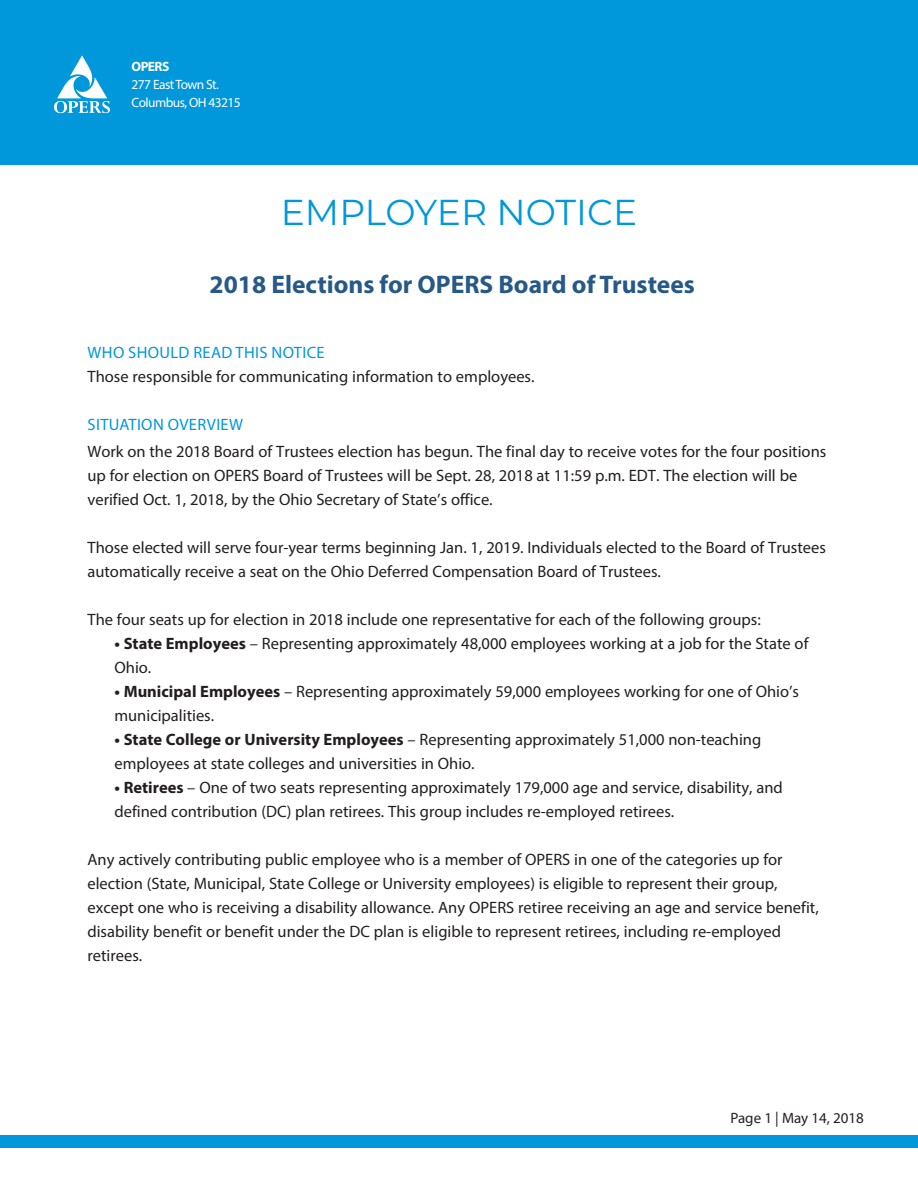
<style>
.page{position:relative;width:918px;height:1188px;background:#fff}
.page>*{position:absolute;margin:0;border:0;box-sizing:border-box;transform-origin:0 0}
.t1{font:36px "Montserrat";color:#0097db}
.t2{font:700 25.5px "Myriad Pro";color:#265988}
.t3{font:16.5px/24px "Myriad Pro";color:#221e1f}
.t4{font:16.5px "Myriad Pro";color:#231f20}
.t5{font:16.5px "Myriad Pro";letter-spacing:.02em;color:#0097db}
.t6{font:15px "Myriad Pro";color:#231f20}
.t7{font:13.5px "Myriad Pro";letter-spacing:-.04em;color:#fff}
.t8{font:700 13.5px "Myriad Pro";letter-spacing:-.04em;color:#fff}
.s1{font-weight:700}
</style>
<div class="page">
<div style="left:0;top:0;width:918px;height:164px;background:#0097db"></div>
<svg style="left:54px;top:55px;width:56px;height:58px"></svg>
<div style="left:0;top:1135px;width:918px;height:13px;background:#0097db"></div>
<p class="t8" style="left:132px;top:58px;width:39px">OPERS</p>
<p class="t7" style="left:132px;top:77px;width:89px">277 East Town St.</p>
<p class="t7" style="left:132px;top:95px;width:111px">Columbus, OH 43215</p>
<p class="t1" style="left:281px;top:187px;width:358px">EMPLOYER NOTICE</p>
<p class="t2" style="left:210px;top:268px;width:487px">2018 Elections for OPERS Board of Trustees</p>
<p class="t5" style="left:88px;top:342px;width:239px">WHO SHOULD READ THIS NOTICE</p>
<p class="t4" style="left:87px;top:366px;width:449px">Those responsible for communicating information to employees.</p>
<p class="t5" style="left:88px;top:414px;width:157px">SITUATION OVERVIEW</p>
<p class="t3" style="left:87px;top:439px;width:740px">Work on the 2018 Board of Trustees election has begun. The final day to receive votes for the four positions up for election on OPERS Board of Trustees will be Sept. 28, 2018 at 11:59 p.m. EDT. The election will be verified Oct. 1, 2018, by the Ohio Secretary of State’s office.</p>
<p class="t3" style="left:87px;top:535px;width:740px">Those elected will serve four-year terms beginning Jan. 1, 2019. Individuals elected to the Board of Trustees automatically receive a seat on the Ohio Deferred Compensation Board of Trustees.</p>
<p class="t3" style="left:87px;top:607px;width:675px">The four seats up for election in 2018 include one representative for each of the following groups:</p>
<p class="t3" style="left:114px;top:631px;width:696px"><span class="s1">• State Employees</span> – Representing approximately 48,000 employees working at a job for the State of</p>
<p class="t3" style="left:114px;top:655px;width:38px">Ohio.</p>
<p class="t3" style="left:114px;top:679px;width:686px"><span class="s1">• Municipal Employees</span> – Representing approximately 59,000 employees working for one of Ohio’s municipalities.</p>
<p class="t3" style="left:114px;top:727px;width:648px"><span class="s1">• State College or University Employees</span> – Representing approximately 51,000 non-teaching employees at state colleges and universities in Ohio.</p>
<p class="t3" style="left:114px;top:775px;width:670px"><span class="s1">• Retirees</span> – One of two seats representing approximately 179,000 age and service, disability, and defined contribution (DC) plan retirees. This group includes re-employed retirees.</p>
<p class="t3" style="left:87px;top:847px;width:733px">Any actively contributing public employee who is a member of OPERS in one of the categories up for election (State, Municipal, State College or University employees) is eligible to represent their group, except one who is receiving a disability allowance. Any OPERS retiree receiving an age and service benefit, disability benefit or benefit under the DC plan is eligible to represent retirees, including re-employed retirees.</p>
<p class="t6" style="left:731px;top:1108px;width:135px">Page 1 | May 14, 2018</p>
</div>
